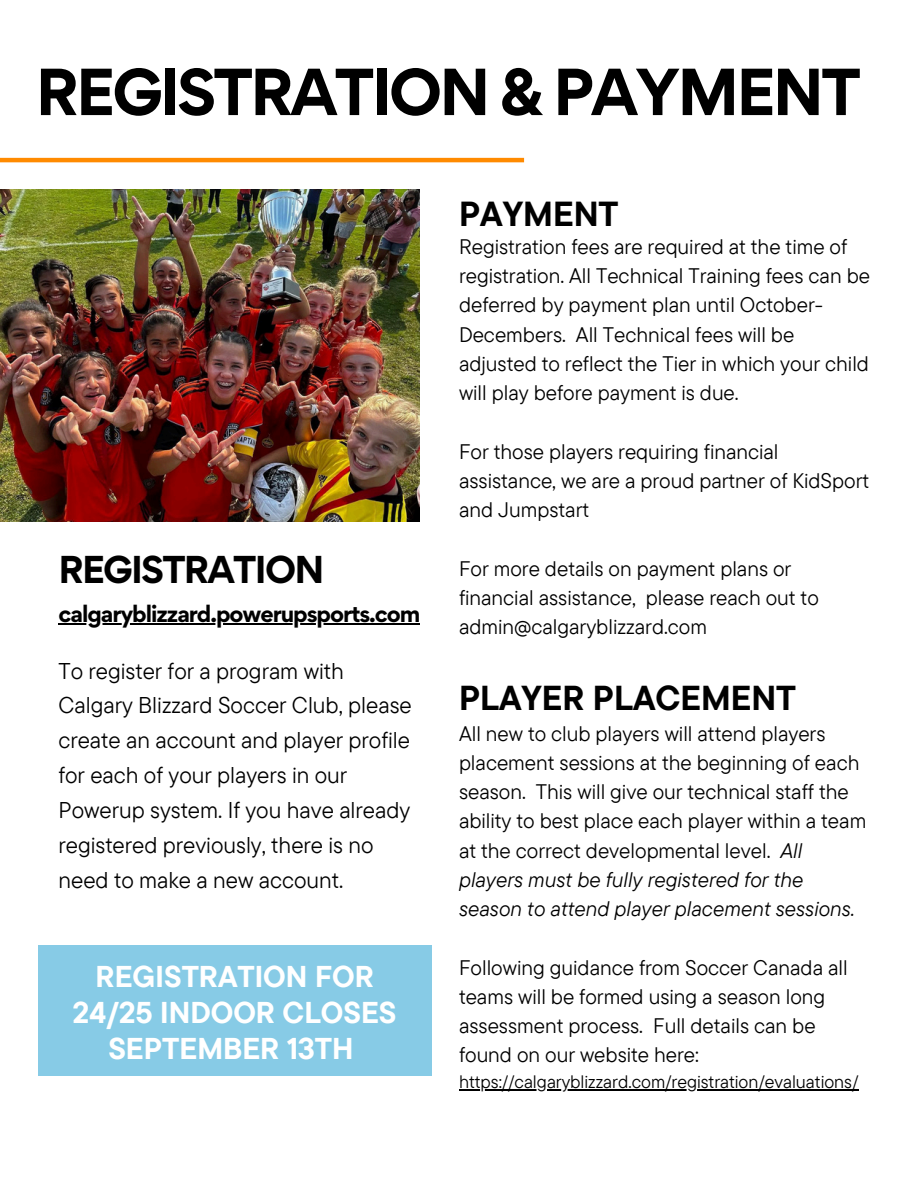
<style>
.page{position:relative;width:918px;height:1188px;background:#fff}
.page>*{position:absolute;margin:0;border:0;box-sizing:border-box;transform-origin:0 0}
.t1{font:700 59.25px "Gordita";letter-spacing:-.05em;color:#000}
.t2{font:700 34.65px "Gordita";letter-spacing:-.05em;color:#000}
.t3{font:700 34.65px "TT Commons Pro";color:#000}
.t4{font:700 34.5px "TT Commons Pro";color:#000}
.t5{font:700 30px/36px "TT Commons Pro";color:#fff;text-align:center}
.t6{font:22.8px/34.8px "TT Commons Pro";color:#000}
.t7{font:700 21.3px "Gordita";letter-spacing:-.05em;color:#000}
.t8{font:21px/29.2px "TT Commons Pro";color:#000}
.t9{font:italic 21px "TT Commons Pro";color:#000}
.t10{font:18px "TT Commons Pro";color:#000}
.s1{font-style:italic}
</style>
<div class="page">
<img style="left:0;top:190px;width:420px;height:332px">
<hr style="left:58px;top:623px;width:361px;height:1px;background:#000">
<hr style="left:0;top:158px;width:524px;height:4px;background:#ff8a00">
<div style="left:38px;top:945px;width:393px;height:131px;background:#87cbe6"></div>
<hr style="left:459px;top:1089px;width:399px;height:1px;background:#000">
<h1 class="t1" style="left:36px;top:52px;width:827px">REGISTRATION &amp; PAYMENT</h1>
<h4 class="t2" style="left:58px;top:546px;width:268px">REGISTRATION</h4>
<p class="t7" style="left:58px;top:600px;width:364px">calgaryblizzard.powerupsports.com</p>
<h2 class="t6" style="left:58px;top:653px;width:355px">To register for a program with<br>Calgary Blizzard Soccer Club, please create an account and player profile for each of your players in our<br>Powerup system. If you have already registered previously, there is no need to make a new account.</h2>
<p class="t5" style="left:73px;top:958px;width:325px">REGISTRATION FOR<br>24/25 INDOOR CLOSES<br>SEPTEMBER 13TH</p>
<p class="t3" style="left:459px;top:191px;width:161px">PAYMENT</p>
<h3 class="t8" style="left:459px;top:231px;width:413px">Registration fees are required at the time of registration. All Technical Training fees can be deferred by payment plan until October-Decembers. All Technical fees will be adjusted to reflect the Tier in which your child will play before payment is due.</h3>
<h2 class="t8" style="left:459px;top:436px;width:412px">For those players requiring financial assistance, we are a proud partner of KidSport and Jumpstart</h2>
<p class="t8" style="left:459px;top:553px;width:361px">For more details on payment plans or financial assistance, please reach out to admin@calgaryblizzard.com</p>
<p class="t4" style="left:459px;top:675px;width:339px">PLAYER PLACEMENT</p>
<p class="t8" style="left:459px;top:718px;width:409px">All new to club players will attend players placement sessions at the beginning of each season. This will give our technical staff the ability to best place each player within a team at the correct developmental level. <span class="s1">All players must be fully registered for the</span></p>
<h2 class="t9" style="left:459px;top:895px;width:397px">season to attend player placement sessions.</h2>
<h2 class="t8" style="left:459px;top:952px;width:390px">Following guidance from Soccer Canada all teams will be formed using a season long assessment process. Full details can be found on our website here:</h2>
<p class="t10" style="left:459px;top:1070px;width:401px">https://calgaryblizzard.com/registration/evaluations/</p>
</div>
